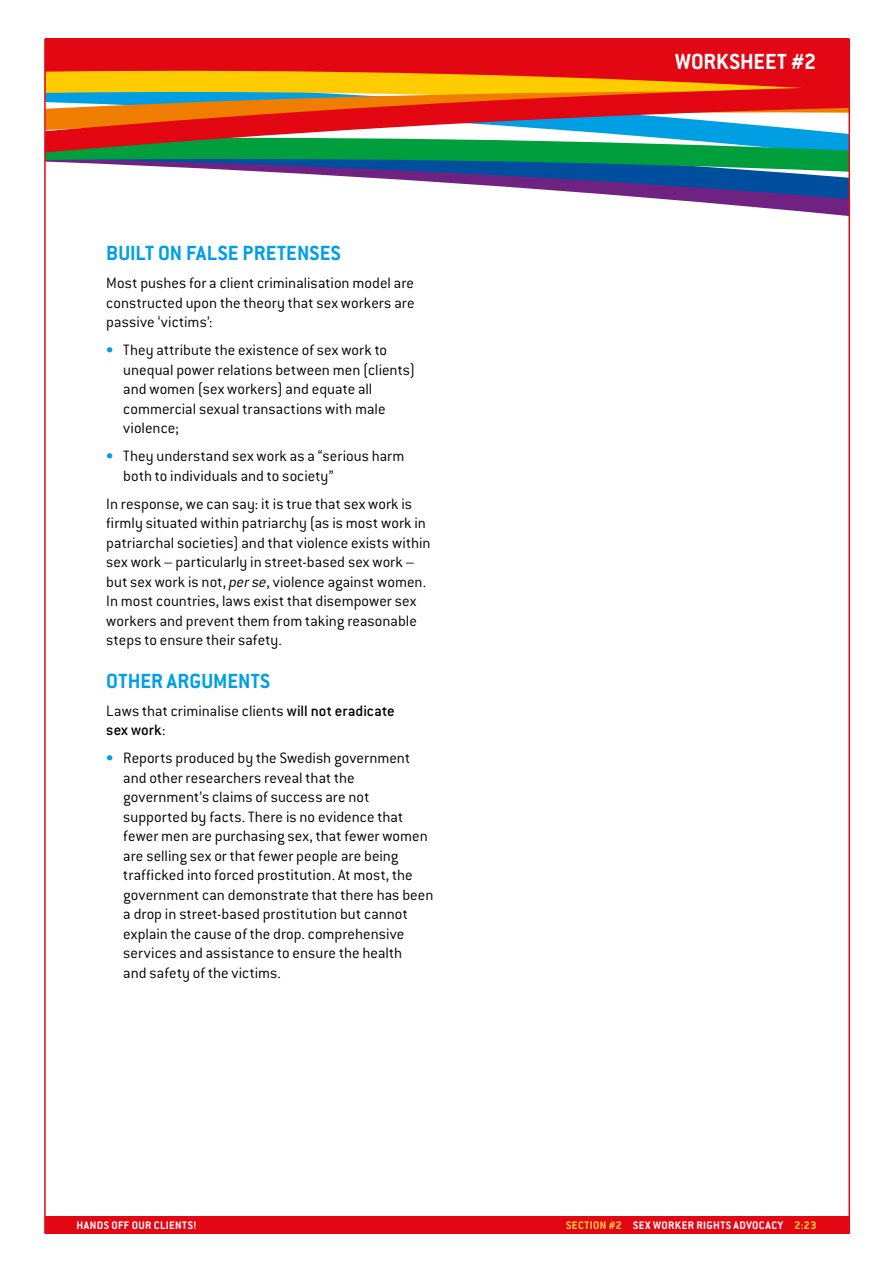
<style>
.page{position:relative;width:893px;height:1263px;background:#fff}
.page>*{position:absolute;margin:0;border:0;box-sizing:border-box;transform-origin:0 0}
.t1{font:700 24px "Conduit ITC";letter-spacing:.005em;color:#fff}
.t2{font:700 22.5px "Conduit ITC";letter-spacing:.01em;color:#009fe3}
.t3{font:300 16.5px/19.5px "Conduit ITC";color:#000}
.t4{font:700 12px "Conduit ITC";letter-spacing:.04em;color:#fff}
.t5{font:700 12px "Conduit ITC";color:#ffd544}
.s1{font-weight:700;color:#009fe3}
.s2{font-style:italic}
.s3{font-weight:500}
.s4{color:#ffd544}
</style>
<div class="page">
<div style="left:45px;top:1216px;width:804px;height:17px;background:#e30613"></div>
<div style="left:45px;top:39px;width:804px;height:51px;background:#e30613"></div>
<svg style="left:663px;top:199px;width:184px;height:17px"></svg>
<svg style="left:271px;top:172px;width:576px;height:27px"></svg>
<svg style="left:47px;top:152px;width:800px;height:20px;background:#238372"></svg>
<svg style="left:47px;top:70px;width:735px;height:17px"></svg>
<svg style="left:47px;top:87px;width:800px;height:65px;background:#a37858"></svg>
<h2 class="t2" style="left:106px;top:240px;width:236px">BUILT ON FALSE PRETENSES</h2>
<p class="t3" style="left:106px;top:273px;width:310px;text-align:justify">Most pushes for a client criminalisation model are constructed upon the theory that sex workers are passive ‘victims’:</p>
<p class="t3" style="left:123px;top:340px;width:293px;text-indent:-17px"><span class="s1">•</span> They attribute the existence of sex work to unequal power relations between men (clients) and women (sex workers) and equate all commercial sexual transactions with male violence;</p>
<p class="t3" style="left:123px;top:446px;width:283px;text-indent:-17px"><span class="s1">•</span> They understand sex work as a “serious harm both to individuals and to society”</p>
<p class="t3" style="left:106px;top:494px;width:326px">In response, we can say: it is true that sex work is firmly situated within patriarchy (as is most work in patriarchal societies) and that violence exists within sex work – particularly in street-based sex work – but sex work is not, <span class="s2">per se</span>, violence against women.<br>In most countries, laws exist that disempower sex workers and prevent them from taking reasonable steps to ensure their safety.</p>
<h2 class="t2" style="left:106px;top:668px;width:165px">OTHER ARGUMENTS</h2>
<p class="t3" style="left:106px;top:701px;width:290px">Laws that criminalise clients <span class="s3">will not eradicate sex work</span>:</p>
<p class="t3" style="left:123px;top:748px;width:312px;text-indent:-17px"><span class="s1">•</span> Reports produced by the Swedish government and other researchers reveal that the government’s claims of success are not supported by facts. There is no evidence that fewer men are purchasing sex, that fewer women are selling sex or that fewer people are being trafficked into forced prostitution. At most, the government can demonstrate that there has been a drop in street-based prostitution but cannot explain the cause of the drop. comprehensive services and assistance to ensure the health<br>and safety of the victims.</p>
<h1 class="t1" style="left:675px;top:48px;width:143px">WORKSHEET #2</h1>
<p class="t4" style="left:77px;top:1218px;width:122px">HANDS OFF OUR CLIENTS!</p>
<p class="t5" style="left:566px;top:1218px;width:13px">SECTION</p>
<p class="t4" style="left:609px;top:1218px;width:209px"><span class="s4">#2</span> SEX WORKER RI GHTS ADVOCACY <span class="s4">2:23</span></p>
</div>
